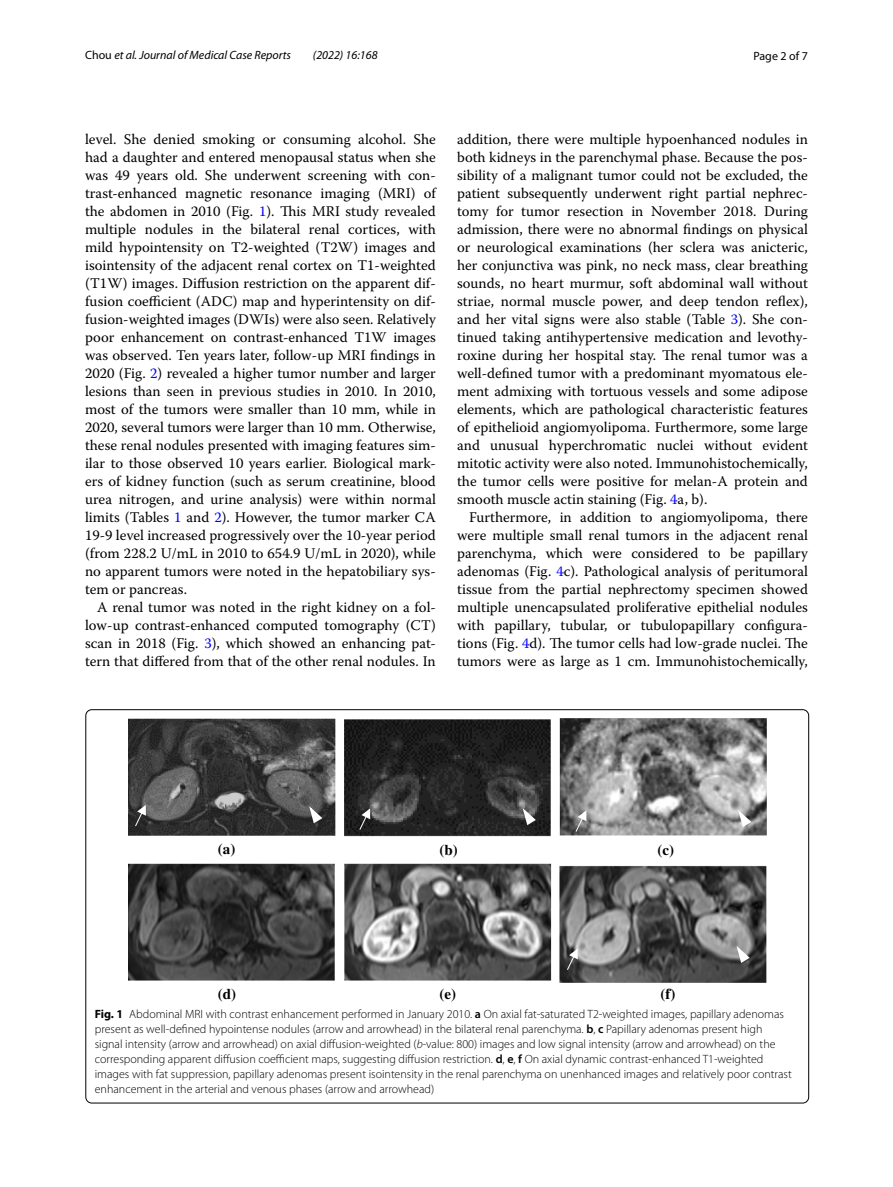
<style>
.page{position:relative;width:893px;height:1187px;background:#fff}
.page>*{position:absolute;margin:0;border:0;box-sizing:border-box;transform-origin:0 0}
.t1{font:700 15px "Times";color:#000}
.t2{font:14.7px/18px "Warnock Pro";color:#000;text-align:justify}
.t3{font:300 12px/15px "Myriad Pro";color:#000}
.t4{font:italic 12px "Myriad Pro";color:#000}
.t5{font:12px "Myriad Pro";color:#000}
.s1{font-style:normal}
.s2{color:#00f}
.s3{font-weight:700}
.s4{font-weight:600}
.s5{font-style:italic}
</style>
<div class="page">
<img style="left:128px;top:718px;width:638px;height:263px">
<svg style="left:134px;top:804px;width:12px;height:23px"></svg>
<svg style="left:308px;top:803px;width:16px;height:21px"></svg>
<svg style="left:359px;top:808px;width:11px;height:22px"></svg>
<svg style="left:521px;top:805px;width:16px;height:21px"></svg>
<svg style="left:735px;top:943px;width:16px;height:20px"></svg>
<svg style="left:566px;top:948px;width:12px;height:22px"></svg>
<svg style="left:737px;top:807px;width:16px;height:21px"></svg>
<svg style="left:575px;top:810px;width:11px;height:22px"></svg>
<p class="t4" style="left:85px;top:48px;width:208px"><span class="s1">Chou</span> et al. Journal of Medical Case Reports</p>
<p class="t4" style="left:313px;top:48px;width:66px">(2022) 16:168</p>
<p class="t5" style="left:753px;top:48px;width:56px">Page 2 of 7</p>
<p class="t2" style="left:85px;top:130px;width:352px">level. She denied smoking or consuming alcohol. She had a daughter and entered menopausal status when she was 49 years old. She underwent screening with con&shy;trast-enhanced magnetic resonance imaging (MRI) of the abdomen in 2010 (Fig. <span class="s2">1</span>). This MRI study revealed multiple nodules in the bilateral renal cortices, with mild hypointensity on T2-weighted (T2W) images and isointensity of the adjacent renal cortex on T1-weighted (T1W) images. Diffusion restriction on the apparent dif&shy;fusion coefficient (ADC) map and hyperintensity on dif&shy;fusion-weighted images (DWIs) were also seen. Relatively poor enhancement on contrast-enhanced T1W images was observed. Ten years later, follow-up MRI findings in 2020 (Fig. <span class="s2">2</span>) revealed a higher tumor number and larger lesions than seen in previous studies in 2010. In 2010, most of the tumors were smaller than 10 mm, while in 2020, several tumors were larger than 10 mm. Otherwise, these renal nodules presented with imaging features sim&shy;ilar to those observed 10 years earlier. Biological mark&shy;ers of kidney function (such as serum creatinine, blood urea nitrogen, and urine analysis) were within normal limits (Tables <span class="s2">1</span> and <span class="s2">2</span>). However, the tumor marker CA 19-9 level increased progressively over the 10-year period (from 228.2 U/mL in 2010 to 654.9 U/mL in 2020), while no apparent tumors were noted in the hepatobiliary sys&shy;tem or pancreas.</p>
<p class="t2" style="left:85px;top:598px;width:352px;text-indent:12px">A renal tumor was noted in the right kidney on a fol&shy;low-up contrast-enhanced computed tomography (CT) scan in 2018 (Fig. <span class="s2">3</span>), which showed an enhancing pat&shy;tern that differed from that of the other renal nodules. In</p>
<p class="t2" style="left:457px;top:130px;width:352px">addition, there were multiple hypoenhanced nodules in both kidneys in the parenchymal phase. Because the pos&shy;sibility of a malignant tumor could not be excluded, the patient subsequently underwent right partial nephrec&shy;tomy for tumor resection in November 2018. During admission, there were no abnormal findings on physical or neurological examinations (her sclera was anicteric, her conjunctiva was pink, no neck mass, clear breathing sounds, no heart murmur, soft abdominal wall without striae, normal muscle power, and deep tendon reflex), and her vital signs were also stable (Table <span class="s2">3</span>). She con&shy;tinued taking antihypertensive medication and levothy&shy;roxine during her hospital stay. The renal tumor was a well-defined tumor with a predominant myomatous ele&shy;ment admixing with tortuous vessels and some adipose elements, which are pathological characteristic features of epithelioid angiomyolipoma. Furthermore, some large and unusual hyperchromatic nuclei without evident mitotic activity were also noted. Immunohistochemically, the tumor cells were positive for melan-A protein and smooth muscle actin staining (Fig. <span class="s2">4</span>a, b).</p>
<p class="t2" style="left:457px;top:508px;width:352px;text-indent:12px">Furthermore, in addition to angiomyolipoma, there were multiple small renal tumors in the adjacent renal parenchyma, which were considered to be papillary adenomas (Fig. <span class="s2">4</span>c). Pathological analysis of peritumoral tissue from the partial nephrectomy specimen showed multiple unencapsulated proliferative epithelial nodules with papillary, tubular, or tubulopapillary configura&shy;tions (Fig. <span class="s2">4</span>d). The tumor cells had low-grade nuclei. The tumors were as large as 1 cm. Immunohistochemically,</p>
<p class="t1" style="left:218px;top:839px;width:19px">(a)</p>
<p class="t1" style="left:439px;top:841px;width:20px">(b)</p>
<p class="t1" style="left:658px;top:841px;width:18px">(c)</p>
<p class="t1" style="left:218px;top:984px;width:20px">(d)</p>
<p class="t1" style="left:439px;top:984px;width:18px">(e)</p>
<p class="t1" style="left:660px;top:984px;width:16px">(f)</p>
<p class="t3" style="left:95px;top:1006px;width:698px"><span class="s3">Fig. 1</span> Abdominal MRI with contrast enhancement performed in January 2010. <span class="s4">a</span> On axial fat-saturated T2-weighted images, papillary adenomas present as well-defined hypointense nodules (arrow and arrowhead) in the bilateral renal parenchyma. <span class="s4">b</span>, <span class="s4">c</span> Papillary adenomas present high signal intensity (arrow and arrowhead) on axial diffusion-weighted (<span class="s5">b</span>-value: 800) images and low signal intensity (arrow and arrowhead) on the corresponding apparent diffusion coefficient maps, suggesting diffusion restriction. <span class="s4">d</span>, <span class="s4">e</span>, <span class="s4">f</span> On axial dynamic contrast-enhanced T1-weighted images with fat suppression, papillary adenomas present isointensity in the renal parenchyma on unenhanced images and relatively poor contrast enhancement in the arterial and venous phases (arrow and arrowhead)</p>
</div>
